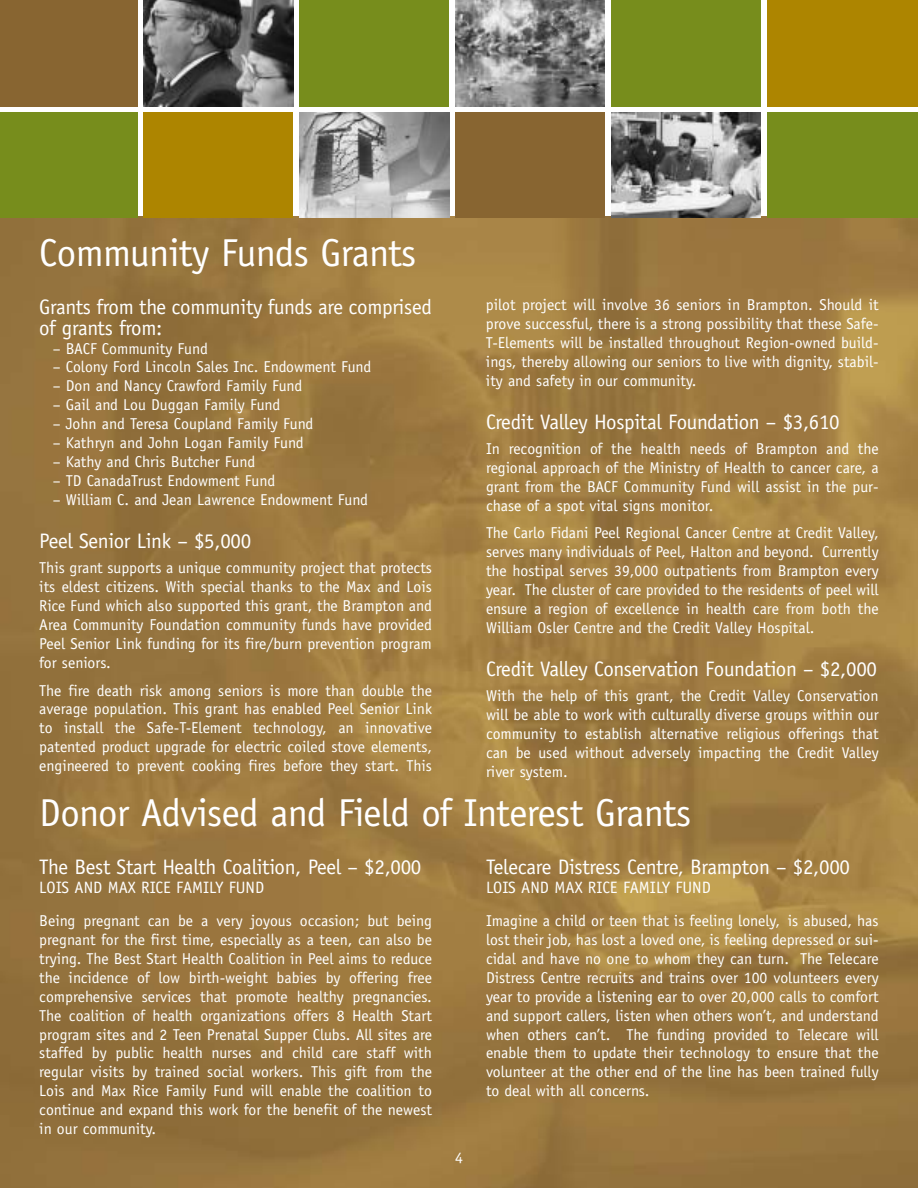
<style>
.page{position:relative;width:918px;height:1188px;background:#fff}
.page>*{position:absolute;margin:0;border:0;box-sizing:border-box;transform-origin:0 0}
.t1{font:39px "Officina Sans";letter-spacing:-.015em;color:#fff}
.t2{font:21px/21px "Officina Sans";letter-spacing:-.015em;color:#fff}
.t3{font:16.5px "Officina Sans";color:#fff}
.t4{font:15.75px/18.9px "Officina Sans";color:#fff;text-align:justify}
</style>
<div class="page">
<img style="left:0;top:216px;width:918px;height:972px">
<div style="left:0;top:112px;width:137px;height:106px;background:#778d1c"></div>
<div style="left:144px;top:112px;width:149px;height:106px;background:#ad8500"></div>
<img style="left:300px;top:112px;width:149px;height:106px">
<div style="left:456px;top:112px;width:149px;height:106px;background:#886531"></div>
<img style="left:611px;top:112px;width:150px;height:106px">
<div style="left:767px;top:112px;width:151px;height:106px;background:#778d1c"></div>
<div style="left:0;top:0;width:137px;height:107px;background:#886531"></div>
<img style="left:144px;top:0;width:149px;height:106px">
<div style="left:300px;top:0;width:149px;height:106px;background:#778d1c"></div>
<img style="left:456px;top:0;width:149px;height:106px">
<div style="left:611px;top:0;width:150px;height:106px;background:#778d1c"></div>
<div style="left:767px;top:0;width:151px;height:106px;background:#ad8500"></div>
<h1 class="t1" style="left:39px;top:238px;width:379px">Community Funds Grants</h1>
<h2 class="t2" style="left:39px;top:298px;width:394px">Grants from the community funds are comprised of grants from:</h2>
<p class="t4" style="left:53px;top:340px;width:157px">– BACF Community Fund</p>
<p class="t4" style="left:53px;top:359px;width:320px">– Colony Ford Lincoln Sales Inc. Endowment Fund</p>
<p class="t4" style="left:53px;top:378px;width:251px">– Don and Nancy Crawford Family Fund</p>
<p class="t4" style="left:53px;top:397px;width:229px">– Gail and Lou Duggan Family Fund</p>
<p class="t4" style="left:53px;top:416px;width:262px">– John and Teresa Coupland Family Fund</p>
<p class="t4" style="left:53px;top:435px;width:253px">– Kathryn and John Logan Family Fund</p>
<p class="t4" style="left:53px;top:453px;width:204px">– Kathy and Chris Butcher Fund</p>
<p class="t4" style="left:53px;top:472px;width:224px">– TD CanadaTrust Endowment Fund</p>
<p class="t4" style="left:53px;top:491px;width:317px">– William C. and Jean Lawrence Endowment Fund</p>
<h2 class="t2" style="left:39px;top:532px;width:213px">Peel Senior Link – $5,000</h2>
<p class="t4" style="left:39px;top:560px;width:394px">This grant supports a unique community project that protects its eldest citizens. With special thanks to the Max and Lois Rice Fund which also supported this grant, the Brampton and Area Community Foundation community funds have provided Peel Senior Link funding for its fire/burn prevention program for seniors.</p>
<p class="t4" style="left:39px;top:682px;width:394px">The fire death risk among seniors is more than double the average population. This grant has enabled Peel Senior Link to install the Safe-T-Element technology, an innovative patented product upgrade for electric coiled stove elements, engineered to prevent cooking fires before they start. This</p>
<p class="t4" style="left:486px;top:296px;width:394px">pilot project will involve 36 seniors in Brampton. Should it prove successful, there is a strong possibility that these Safe-T-Elements will be installed throughout Region-owned build&shy;ings, thereby allowing our seniors to live with dignity, stabil&shy;ity and safety in our community.</p>
<h2 class="t2" style="left:486px;top:413px;width:355px">Credit Valley Hospital Foundation – $3,610</h2>
<p class="t4" style="left:486px;top:440px;width:394px">In recognition of the health needs of Brampton and the regional approach of the Ministry of Health to cancer care, a grant from the BACF Community Fund will assist in the pur&shy;chase of a spot vital signs monitor.</p>
<p class="t4" style="left:486px;top:525px;width:394px">The Carlo Fidani Peel Regional Cancer Centre at Credit Valley, serves many individuals of Peel, Halton and beyond. Currently the hostipal serves 39,000 outpatients from Brampton every year. The cluster of care provided to the residents of peel will ensure a region of excellence in health care from both the William Osler Centre and the Credit Valley Hospital.</p>
<h2 class="t2" style="left:486px;top:661px;width:393px">Credit Valley Conservation Foundation – $2,000</h2>
<p class="t4" style="left:486px;top:688px;width:394px">With the help of this grant, the Credit Valley Conservation will be able to work with culturally diverse groups within our community to establish alternative religious offerings that can be used without adversely impacting the Credit Valley river system.</p>
<h1 class="t1" style="left:39px;top:798px;width:653px">Donor Advised and Field of Interest Grants</h1>
<h2 class="t2" style="left:39px;top:858px;width:384px">The Best Start Health Coalition, Peel – $2,000</h2>
<p class="t3" style="left:39px;top:881px;width:226px">LOIS AND MAX RICE FAMILY FUND</p>
<p class="t4" style="left:39px;top:913px;width:394px">Being pregnant can be a very joyous occasion; but being pregnant for the first time, especially as a teen, can also be trying. The Best Start Health Coalition in Peel aims to reduce the incidence of low birth-weight babies by offering free comprehensive services that promote healthy pregnancies.<br>The coalition of health organizations offers 8 Health Start program sites and 2 Teen Prenatal Supper Clubs. All sites are staffed by public health nurses and child care staff with regular visits by trained social workers. This gift from the Lois and Max Rice Family Fund will enable the coalition to continue and expand this work for the benefit of the newest in our community.</p>
<h2 class="t2" style="left:486px;top:858px;width:366px">Telecare Distress Centre, Brampton – $2,000</h2>
<p class="t3" style="left:486px;top:881px;width:226px">LOIS AND MAX RICE FAMILY FUND</p>
<p class="t4" style="left:486px;top:913px;width:394px">Imagine a child or teen that is feeling lonely, is abused, has lost their job, has lost a loved one, is feeling depressed or sui&shy;cidal and have no one to whom they can turn. The Telecare Distress Centre recruits and trains over 100 volunteers every year to provide a listening ear to over 20,000 calls to comfort and support callers, listen when others won’t, and understand when others can’t. The funding provided to Telecare will enable them to update their technology to ensure that the volunteer at the other end of the line has been trained fully to deal with all concerns.</p>
<p class="t4" style="left:455px;top:1150px;width:9px">4</p>
</div>
